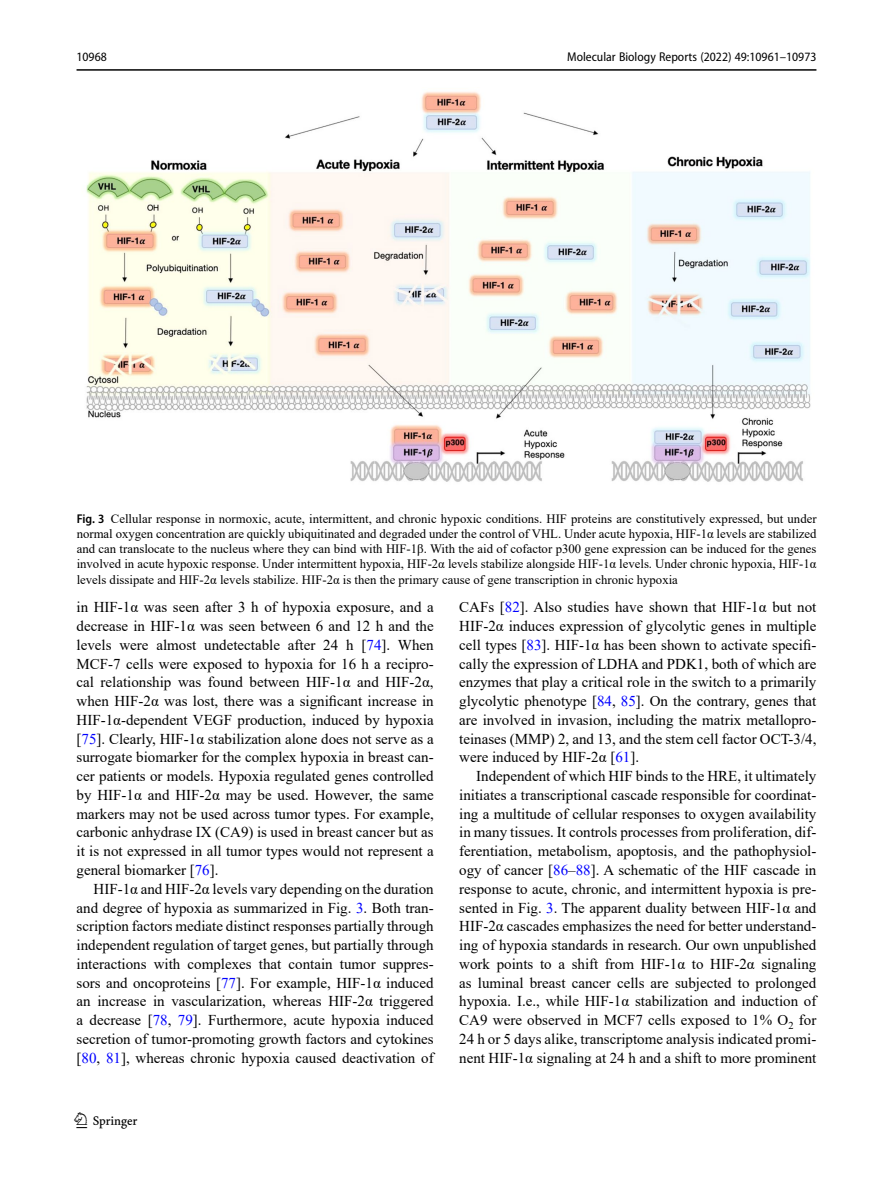
<style>
.page{position:relative;width:893px;height:1187px;background:#fff}
.page>*{position:absolute;margin:0;border:0;box-sizing:border-box;transform-origin:0 0}
.t1{font:22.5px "Springnew";color:#000}
.Body_Text_Indent{font:15px/18.8px "Times New Roman";color:#000;text-align:justify}
.Figure_Caption{font:12.75px/15px "Times New Roman";color:#000;text-align:justify}
.t2{font:semi-condensed 12.75px "Myriad Pro";color:#000}
.s1{font-family:"Myriad Pro";font-weight:600;font-stretch:semi-condensed}
.s2{font-family:"Times New Roman PSMT2";color:#00f}
.s3{font-family:"Times New Roman PSMT2"}
.s4{color:#00f}
</style>
<div class="page">
<hr style="left:77px;top:69px;width:739px;height:2px;background:#000">
<img style="left:86px;top:91px;width:725px;height:391px">
<p class="t2" style="left:77px;top:49px;width:32px">10968</p>
<p class="t2" style="left:567px;top:49px;width:251px">Molecular Biology Reports (2022) 49:10961–10973</p>
<p class="Figure_Caption" style="left:77px;top:511px;width:741px"><span class="s1">Fig. 3</span> Cellular response in normoxic, acute, intermittent, and chronic hypoxic conditions. HIF proteins are constitutively expressed, but under normal oxygen concentration are quickly ubiquitinated and degraded under the control of VHL. Under acute hypoxia, HIF-1α levels are stabilized and can translocate to the nucleus where they can bind with HIF-1β. With the aid of cofactor p300 gene expression can be induced for the genes involved in acute hypoxic response. Under intermittent hypoxia, HIF-2α levels stabilize alongside HIF-1α levels. Under chronic hypoxia, HIF-1α levels dissipate and HIF-2α levels stabilize. HIF-2α is then the primary cause of gene transcription in chronic hypoxia</p>
<p class="Body_Text_Indent" style="left:77px;top:597px;width:359px">in HIF-1α was seen after 3 h of hypoxia exposure, and a decrease in HIF-1α was seen between 6 and 12 h and the levels were almost undetectable after 24 h [<span class="s2">74</span>]. When MCF-7 cells were exposed to hypoxia for 16 h a recipro&shy;cal relationship was found between HIF-1α and HIF-2α, when HIF-2α was lost, there was a significant increase in HIF-1α-dependent VEGF production, induced by hypoxia <span class="s3">[</span><span class="s2">75</span>]. Clearly, HIF-1α stabilization alone does not serve as a surrogate biomarker for the complex hypoxia in breast can&shy;cer patients or models. Hypoxia regulated genes controlled by HIF-1α and HIF-2α may be used. However, the same markers may not be used across tumor types. For example, carbonic anhydrase IX (CA9) is used in breast cancer but as it is not expressed in all tumor types would not represent a <span class="s3">general biomarker [</span><span class="s2">76</span><span class="s3">].</span></p>
<p class="Body_Text_Indent" style="left:77px;top:878px;width:359px;text-indent:17px">HIF-1α and HIF-2α levels vary depending on the duration and degree of hypoxia as summarized in Fig. <span class="s2">3</span><span class="s3">. Both tran&shy;</span>scription factors mediate distinct responses partially through independent regulation of target genes, but partially through interactions with complexes that contain tumor suppres&shy;<span class="s3">sors and oncoproteins [</span><span class="s2">77</span>]. For example, HIF-1α induced an increase in vascularization, whereas HIF-2α triggered <span class="s3">a decrease [</span><span class="s4">78</span><span class="s3">,</span> <span class="s2">79</span>]. Furthermore, acute hypoxia induced secretion of tumor-promoting growth factors and cytokines <span class="s3">[</span><span class="s4">80</span><span class="s3">,</span> <span class="s4">81</span>], whereas chronic hypoxia caused deactivation of</p>
<h1 class="t1" style="left:77px;top:1107px;width:63px">1 3</h1>
<p class="Body_Text_Indent" style="left:459px;top:597px;width:359px">CAFs [<span class="s4">82</span>]. Also studies have shown that HIF-1α but not HIF-2α induces expression of glycolytic genes in multiple <span class="s3">cell types [</span><span class="s4">83</span>]. HIF-1α has been shown to activate specifi&shy;cally the expression of LDHA and PDK1, both of which are <span class="s3">enzymes that play a critical role in the switch to a primarily glycolytic phenotype [</span><span class="s4">84</span><span class="s3">,</span> <span class="s4">85</span>]. On the contrary, genes that are involved in invasion, including the matrix metallopro&shy;teinases (MMP) 2, and 13, and the stem cell factor OCT-3/4, were induced by HIF-2α [<span class="s2">61</span><span class="s3">].</span></p>
<p class="Body_Text_Indent" style="left:459px;top:766px;width:359px;text-indent:17px">Independent of which HIF binds to the HRE, it ultimately initiates a transcriptional cascade responsible for coordinat&shy;ing a multitude of cellular responses to oxygen availability in many tissues. It controls processes from proliferation, dif&shy;ferentiation, metabolism, apoptosis, and the pathophysiol&shy;ogy of cancer [<span class="s4">86</span>–<span class="s4">88</span>]. A schematic of the HIF cascade in response to acute, chronic, and intermittent hypoxia is pre&shy;sented in Fig. <span class="s2">3</span>. The apparent duality between HIF-1α and HIF-2α cascades emphasizes the need for better understand&shy;ing of hypoxia standards in research. Our own unpublished work points to a shift from HIF-1α to HIF-2α signaling as luminal breast cancer cells are subjected to prolonged hypoxia. I.e., while HIF-1α stabilization and induction of CA9 were observed in MCF7 cells exposed to 1% O<sub>2</sub> for <span class="s3">24 h or 5 days alike, transcriptome analysis indicated promi&shy;</span>nent HIF-1α signaling at 24 h and a shift to more prominent</p>
</div>
